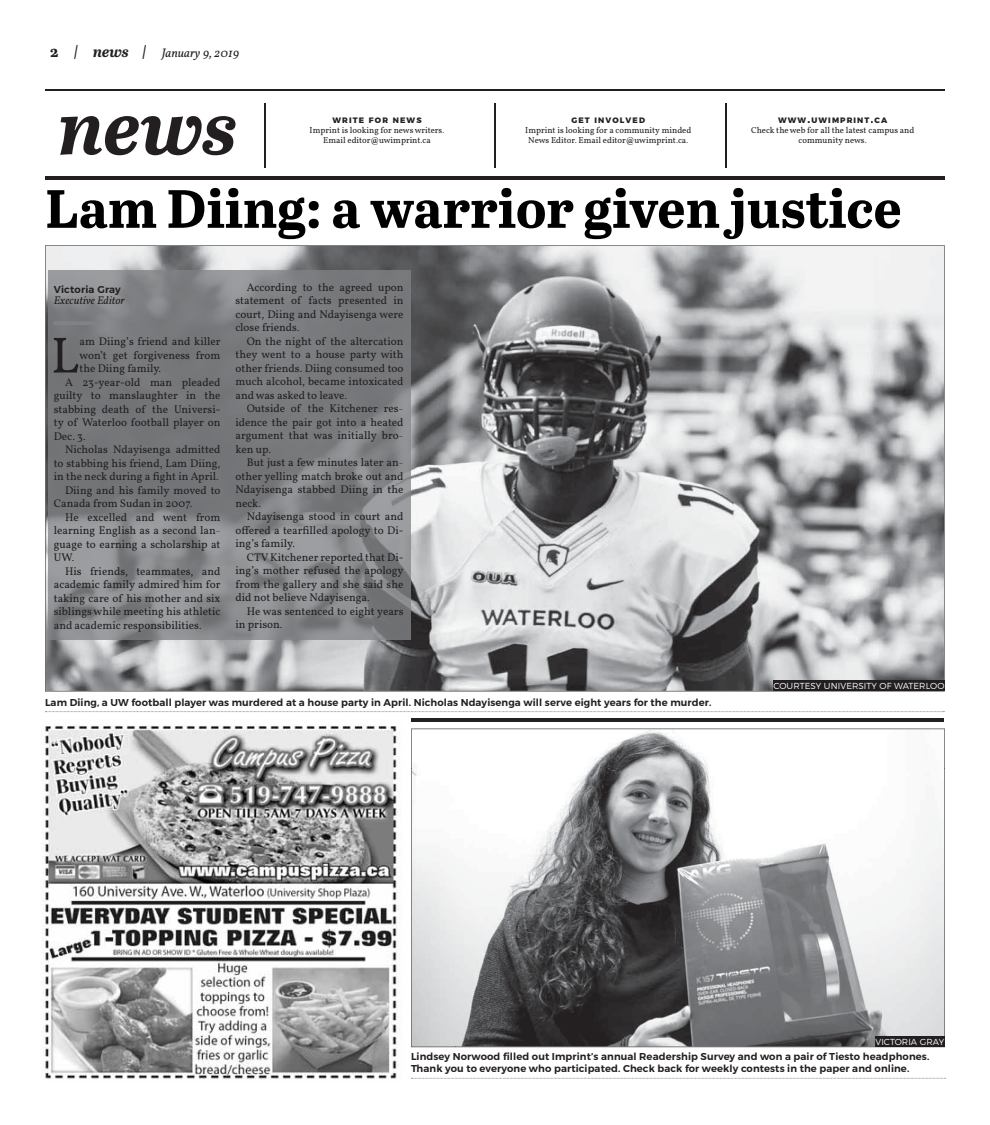
<style>
.page{position:relative;width:990px;height:1125px;background:#fff}
.page>*{position:absolute;margin:0;border:0;box-sizing:border-box;transform-origin:0 0}
.t1{font:italic 700 75px "Abril Text";color:#231f20}
.t2{font:700 53.75px "Abril Text";color:#000}
.t3{font:italic 12.5px "Vollkorn";color:#231f20}
.t4{font:11.25px "Vollkorn";color:#231f20}
.t5{font:italic 11.25px "Vollkorn";color:#231f20}
.t6{font:600 10px/12px "Montserrat";letter-spacing:.01em;color:#231f20}
.t7{font:8.75px/10px "Vollkorn";color:#231f20;text-align:center}
.t8{font:300 8.75px "Montserrat";letter-spacing:.01em;color:#fff}
.t9{font:800 7.88px "Montserrat";letter-spacing:.145em;color:#231f20}
.s1{font-family:"Abril Text";font-weight:700;font-style:normal;font-size:15px}
.s2{font-family:"Abril Text";font-weight:700;font-size:15px}
.s3{font-size:11.25px}
</style>
<div class="page">
<hr style="left:265px;top:104px;width:1px;height:64px;background:#231f20">
<hr style="left:494px;top:104px;width:2px;height:64px;background:#231f20">
<hr style="left:725px;top:104px;width:2px;height:64px;background:#231f20">
<hr style="left:45px;top:176px;width:900px;height:4px;background:#231f20">
<hr style="left:45px;top:90px;width:900px;height:1px;background:#231f20">
<img style="left:45px;top:246px;width:899px;height:445px">
<svg style="left:45px;top:711px;width:899px;height:1px"></svg>
<div style="left:773px;top:681px;width:171px;height:10px;background:#231f20"></div>
<img style="left:48px;top:270px;width:363px;height:370px">
<hr style="left:54px;top:321px;width:43px;height:4px;background:#808285">
<img style="left:54px;top:285px;width:67px;height:10px">
<img style="left:54px;top:296px;width:71px;height:9px">
<img style="left:54px;top:338px;width:24px;height:35px">
<div style="left:80px;top:337px;width:140px;height:11px;background:#787a7c"></div>
<div style="left:80px;top:351px;width:140px;height:11px;background:#76777a"></div>
<img style="left:80px;top:364px;width:81px;height:11px">
<div style="left:65px;top:378px;width:155px;height:11px;background:#747678"></div>
<div style="left:54px;top:391px;width:167px;height:11px;background:#747578"></div>
<div style="left:54px;top:405px;width:161px;height:11px;background:#747678"></div>
<div style="left:54px;top:418px;width:167px;height:11px;background:#747578"></div>
<img style="left:54px;top:432px;width:32px;height:10px">
<div style="left:66px;top:445px;width:155px;height:11px;background:#747578"></div>
<div style="left:54px;top:459px;width:166px;height:11px;background:#737477"></div>
<div style="left:54px;top:472px;width:164px;height:11px;background:#727476"></div>
<div style="left:66px;top:486px;width:155px;height:11px;background:#737477"></div>
<img style="left:54px;top:499px;width:138px;height:10px">
<img style="left:66px;top:513px;width:155px;height:8px">
<img style="left:54px;top:526px;width:161px;height:11px">
<img style="left:54px;top:540px;width:167px;height:11px">
<img style="left:54px;top:554px;width:20px;height:8px">
<img style="left:66px;top:567px;width:154px;height:10px">
<img style="left:54px;top:580px;width:167px;height:11px">
<img style="left:54px;top:594px;width:166px;height:11px">
<img style="left:54px;top:607px;width:166px;height:11px">
<img style="left:54px;top:621px;width:147px;height:11px">
<img style="left:247px;top:283px;width:157px;height:11px">
<img style="left:236px;top:296px;width:167px;height:11px">
<div style="left:236px;top:310px;width:168px;height:11px;background:#7a7b7e"></div>
<img style="left:236px;top:323px;width:63px;height:9px">
<img style="left:247px;top:337px;width:157px;height:11px">
<div style="left:236px;top:350px;width:168px;height:11px;background:#787a7c"></div>
<div style="left:236px;top:364px;width:168px;height:11px;background:#77797b"></div>
<div style="left:236px;top:377px;width:168px;height:11px;background:#787a7c"></div>
<img style="left:236px;top:391px;width:110px;height:8px">
<img style="left:247px;top:404px;width:151px;height:9px">
<img style="left:236px;top:418px;width:167px;height:11px">
<img style="left:236px;top:431px;width:162px;height:11px">
<img style="left:236px;top:445px;width:34px;height:11px">
<img style="left:247px;top:458px;width:151px;height:11px">
<img style="left:236px;top:472px;width:168px;height:11px">
<img style="left:236px;top:485px;width:168px;height:11px">
<img style="left:236px;top:499px;width:24px;height:8px">
<img style="left:247px;top:512px;width:157px;height:11px">
<img style="left:236px;top:526px;width:162px;height:11px">
<img style="left:236px;top:539px;width:58px;height:11px">
<img style="left:247px;top:553px;width:151px;height:11px">
<img style="left:236px;top:566px;width:168px;height:11px">
<img style="left:236px;top:580px;width:167px;height:11px">
<img style="left:236px;top:593px;width:133px;height:11px">
<img style="left:247px;top:607px;width:157px;height:11px">
<img style="left:236px;top:621px;width:46px;height:10px">
<img style="left:41px;top:726px;width:360px;height:353px">
<hr style="left:411px;top:718px;width:533px;height:4px;background:#231f20">
<svg style="left:456px;top:769px;width:444px;height:276px"></svg>
<img style="left:411px;top:729px;width:534px;height:40px">
<img style="left:411px;top:768px;width:45px;height:279px">
<img style="left:900px;top:768px;width:45px;height:279px">
<img style="left:455px;top:1045px;width:420px;height:2px">
<svg style="left:411px;top:1078px;width:535px;height:1px"></svg>
<img style="left:875px;top:1037px;width:69px;height:10px">
<p class="t3" style="left:50px;top:45px;width:191px"><span class="s1">2</span> <span class="s2">| news |</span> January 9, 2019</p>
<p class="t1" style="left:59px;top:73px;width:180px">news</p>
<p class="t9" style="left:332px;top:116px;width:91px">WRITE FOR NEWS</p>
<p class="t7" style="left:310px;top:126px;width:136px">Imprint is looking for news writers.<br>Email editor@uwimprint.ca</p>
<p class="t9" style="left:571px;top:116px;width:75px">GET INVOLVED</p>
<p class="t7" style="left:525px;top:126px;width:168px">Imprint is looking for a community minded<br>News Editor. Email editor@uwimprint.ca.</p>
<p class="t9" style="left:778px;top:116px;width:111px">WWW<span class="s3">.</span>UWIMPRINT<span class="s3">.</span>CA</p>
<p class="t7" style="left:751px;top:126px;width:165px">Check the web for all the latest campus and community news.</p>
<p class="t2" style="left:46px;top:178px;width:858px">Lam Diing: a warrior given justice</p>
<p class="t6" style="left:54px;top:284px;width:69px">Victoria Gray</p>
<p class="t5" style="left:54px;top:294px;width:73px">Executive Editor</p>
<p class="t4" style="left:79px;top:337px;width:143px">am Diing’s friend and killer</p>
<p class="t4" style="left:79px;top:351px;width:143px">won’t get forgiveness from</p>
<p class="t4" style="left:79px;top:364px;width:83px">the Diing family.</p>
<p class="t4" style="left:65px;top:378px;width:157px">A 23-year-old man pleaded</p>
<p class="t4" style="left:54px;top:391px;width:168px">guilty to manslaughter in the</p>
<p class="t4" style="left:54px;top:405px;width:168px">stabbing death of the Universi-</p>
<p class="t4" style="left:54px;top:418px;width:168px">ty of Waterloo football player on</p>
<p class="t4" style="left:54px;top:432px;width:33px">Dec. 3.</p>
<p class="t4" style="left:65px;top:445px;width:157px">Nicholas Ndayisenga admitted</p>
<p class="t4" style="left:54px;top:459px;width:168px">to stabbing his friend, Lam Diing,</p>
<p class="t4" style="left:54px;top:472px;width:167px">in the neck during a fight in April.</p>
<p class="t4" style="left:65px;top:486px;width:157px">Diing and his family moved to</p>
<p class="t4" style="left:54px;top:499px;width:140px">Canada from Sudan in 2007.</p>
<p class="t4" style="left:65px;top:513px;width:157px">He excelled and went from</p>
<p class="t4" style="left:54px;top:526px;width:168px">learning English as a second lan-</p>
<p class="t4" style="left:54px;top:540px;width:168px">guage to earning a scholarship at</p>
<p class="t4" style="left:54px;top:553px;width:22px">UW.</p>
<p class="t4" style="left:65px;top:567px;width:157px">His friends, teammates, and</p>
<p class="t4" style="left:54px;top:580px;width:168px">academic family admired him for</p>
<p class="t4" style="left:54px;top:594px;width:168px">taking care of his mother and six</p>
<p class="t4" style="left:54px;top:607px;width:168px">siblings while meeting his athletic</p>
<p class="t4" style="left:54px;top:621px;width:149px">and academic responsibilities.</p>
<p class="t4" style="left:247px;top:283px;width:158px">According to the agreed upon</p>
<p class="t4" style="left:236px;top:296px;width:169px">statement of facts presented in</p>
<p class="t4" style="left:236px;top:310px;width:169px">court, Diing and Ndayisenga were</p>
<p class="t4" style="left:236px;top:323px;width:66px">close friends.</p>
<p class="t4" style="left:247px;top:337px;width:158px">On the night of the altercation</p>
<p class="t4" style="left:236px;top:350px;width:170px">they went to a house party with</p>
<p class="t4" style="left:236px;top:364px;width:170px">other friends. Diing consumed too</p>
<p class="t4" style="left:236px;top:377px;width:169px">much alcohol, became intoxicated</p>
<p class="t4" style="left:236px;top:391px;width:113px">andwas asked to leave.</p>
<p class="t4" style="left:247px;top:404px;width:158px">Outside of the Kitchener res-</p>
<p class="t4" style="left:236px;top:418px;width:169px">idence the pair got into a heated</p>
<p class="t4" style="left:236px;top:431px;width:170px">argument that was initially bro-</p>
<p class="t4" style="left:236px;top:445px;width:37px">ken up.</p>
<p class="t4" style="left:247px;top:458px;width:158px">But just a few minutes later an-</p>
<p class="t4" style="left:236px;top:472px;width:170px">other yelling match broke out and</p>
<p class="t4" style="left:236px;top:485px;width:169px">Ndayisenga stabbed Diing in the</p>
<p class="t4" style="left:236px;top:499px;width:27px">neck.</p>
<p class="t4" style="left:247px;top:512px;width:158px">Ndayisenga stood in court and</p>
<p class="t4" style="left:236px;top:526px;width:169px">offered a tearfilled apology to Di-</p>
<p class="t4" style="left:236px;top:539px;width:61px">ing’s family.</p>
<p class="t4" style="left:247px;top:553px;width:158px">CTV Kitchener reported that Di-</p>
<p class="t4" style="left:236px;top:566px;width:170px">ing’s mother refused the apology</p>
<p class="t4" style="left:236px;top:580px;width:169px">from the gallery and she said she</p>
<p class="t4" style="left:236px;top:593px;width:136px">did not believe Ndayisenga.</p>
<p class="t4" style="left:247px;top:607px;width:158px">He was sentenced to eight years</p>
<p class="t4" style="left:236px;top:620px;width:49px">in prison.</p>
<p class="t6" style="left:45px;top:697px;width:668px">Lam Diing, a UW football player was murdered at a house party in April. Nicholas Ndayisenga will serve eight years for the murder.</p>
<p class="t8" style="left:773px;top:681px;width:173px">COURTESY UNIVERSITY OF WATERLOO</p>
<p class="t8" style="left:875px;top:1037px;width:70px">VICTORIA GRAY</p>
<p class="t6" style="left:411px;top:1051px;width:520px">Lindsey Norwood filled out Imprint’s annual Readership Survey and won a pair of Tiesto headphones.<br>Thank you to everyone who participated. Check back for weekly contests in the paper and online.</p>
</div>
